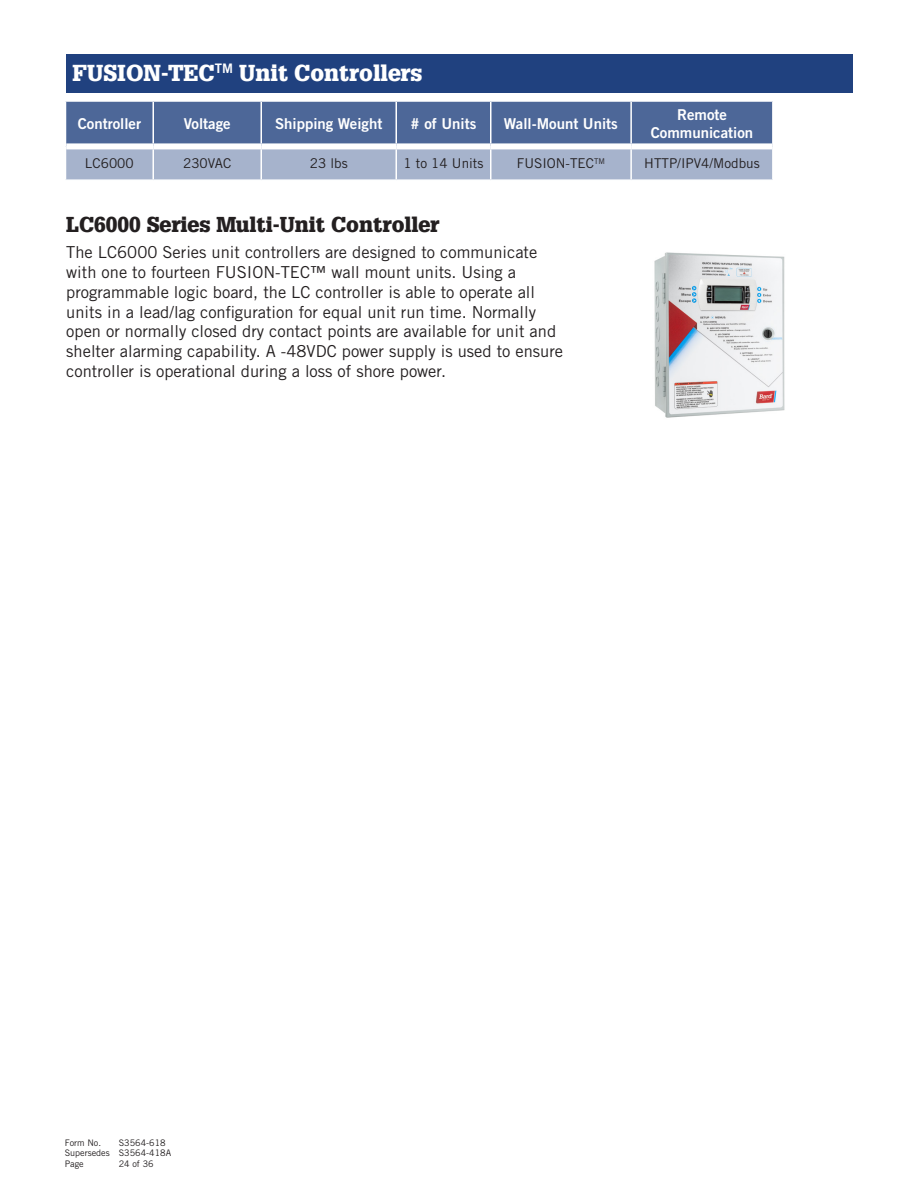
<style>
.page{position:relative;width:918px;height:1188px;background:#fff}
.page>*{position:absolute;margin:0;border:0;box-sizing:border-box;transform-origin:0 0}
.t1{font:900 22.5px "Glypha 75";color:#fff}
.t2{font:900 21px "Glypha 75";color:#231f20}
.t3{font:16.5px/19.8px "Trade Gothic LT Std";color:#231f20}
.t4{font:15px/18px "Trade Gothic LT Std Bd 2";color:#fff;text-align:center}
.t5{font:13.5px "Trade Gothic LT Std";color:#231f20}
.t6{font:9px/10.5px "Trade Gothic LT Std";color:#231f20}
</style>
<div class="page">
<div style="left:66px;top:54px;width:787px;height:39px;background:#20417f"></div>
<svg style="left:66px;top:102px;width:706px;height:77px;background:#7387ae"></svg>
<hr style="left:152px;top:102px;width:2px;height:41px;background:#fff">
<hr style="left:260px;top:102px;width:2px;height:41px;background:#fff">
<hr style="left:395px;top:102px;width:2px;height:41px;background:#fff">
<hr style="left:490px;top:102px;width:1px;height:41px;background:#fff">
<hr style="left:630px;top:102px;width:2px;height:41px;background:#fff">
<hr style="left:152px;top:149px;width:2px;height:30px;background:#fff">
<hr style="left:260px;top:149px;width:2px;height:30px;background:#fff">
<hr style="left:395px;top:149px;width:2px;height:30px;background:#fff">
<hr style="left:490px;top:149px;width:1px;height:30px;background:#fff">
<hr style="left:630px;top:149px;width:2px;height:30px;background:#fff">
<div style="left:66px;top:143px;width:87px;height:6px;background:#fff"></div>
<div style="left:153px;top:143px;width:108px;height:6px;background:#fff"></div>
<div style="left:261px;top:143px;width:135px;height:6px;background:#fff"></div>
<div style="left:396px;top:143px;width:95px;height:6px;background:#fff"></div>
<div style="left:491px;top:143px;width:140px;height:6px;background:#fff"></div>
<div style="left:631px;top:143px;width:141px;height:6px;background:#fff"></div>
<img style="left:654px;top:252px;width:131px;height:166px">
<p class="t1" style="left:72px;top:59px;width:352px">FUSION-TEC<sup>TM</sup> Unit Controllers</p>
<p class="t4" style="left:78px;top:115px;width:65px">Controller</p>
<p class="t4" style="left:184px;top:115px;width:48px">Voltage</p>
<p class="t4" style="left:275px;top:115px;width:109px">Shipping Weight</p>
<p class="t4" style="left:411px;top:115px;width:67px"># of Units</p>
<p class="t4" style="left:504px;top:115px;width:116px">Wall-Mount Units</p>
<p class="t4" style="left:651px;top:106px;width:104px">Remote<br>Communication</p>
<p class="t5" style="left:85px;top:155px;width:50px">LC6000</p>
<p class="t5" style="left:183px;top:155px;width:50px">230VAC</p>
<p class="t5" style="left:310px;top:155px;width:39px">23 lbs</p>
<p class="t5" style="left:404px;top:155px;width:81px">1 to 14 Units</p>
<p class="t5" style="left:517px;top:155px;width:90px">FUSION-TEC<sup>TM</sup></p>
<p class="t5" style="left:644px;top:155px;width:117px">HTTP/IPV4/Modbus</p>
<p class="t2" style="left:66px;top:211px;width:375px">LC6000 Series Multi-Unit Controller</p>
<p class="t3" style="left:66px;top:242px;width:498px">The LC6000 Series unit controllers are designed to communicate with one to fourteen FUSION-TEC™ wall mount units. Using a programmable logic board, the LC controller is able to operate all units in a lead/lag configuration for equal unit run time. Normally open or normally closed dry contact points are available for unit and shelter alarming capability. A -48VDC power supply is used to ensure controller is operational during a loss of shore power.</p>
<p class="t6" style="left:65px;top:1137px;width:108px;text-indent:54px">S3564-618<br>Supersedes S3564-418A<br>Page</p>
<p class="t6" style="left:65px;top:1137px;width:38px">Form No.</p>
<p class="t6" style="left:119px;top:1158px;width:36px">24 of 36</p>
</div>
